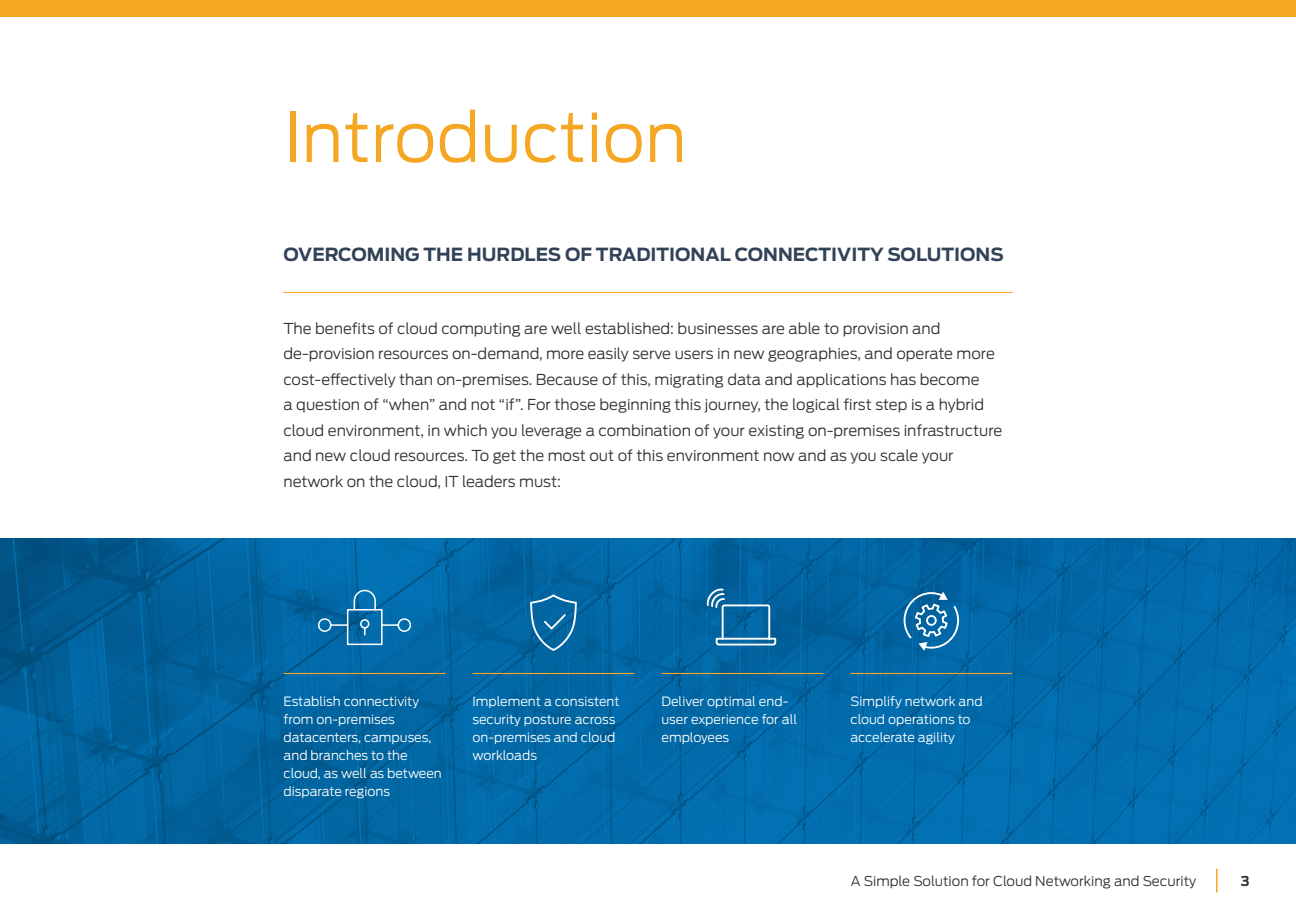
<style>
.page{position:relative;width:1296px;height:918px;background:#fff}
.page>*{position:absolute;margin:0;border:0;box-sizing:border-box;transform-origin:0 0}
.t1{font:300 67.5px "Antenna";color:#f5a623}
.t2{font:700 18px "Antenna";color:#324257}
.t3{font:300 15px/25.5px "Antenna";color:#323132}
.t4{font:300 13.5px "Antenna";color:#323132}
.t5{font:700 13.5px "Antenna";color:#323132}
.Bullets{font:300 12.75px/18px "Antenna";color:#fff}
</style>
<div class="page">
<hr style="left:1216px;top:869px;width:2px;height:24px;background:#f5a623">
<svg style="left:0;top:539px;width:1296px;height:305px;background:#0167a4"></svg>
<div style="left:0;top:0;width:1296px;height:16px;background:#f5a623"></div>
<hr style="left:284px;top:292px;width:728px;height:1px;background:#f5a623">
<svg style="left:529px;top:592px;width:49px;height:60px;background:#1f77ab"></svg>
<svg style="left:706px;top:588px;width:71px;height:58px;background:#2378ad"></svg>
<svg style="left:903px;top:591px;width:57px;height:60px;background:#3080b2"></svg>
<hr style="left:284px;top:673px;width:161px;height:1px;background:#f5a623">
<hr style="left:661px;top:673px;width:162px;height:1px;background:#f5a623">
<hr style="left:472px;top:673px;width:162px;height:1px;background:#f5a623">
<hr style="left:850px;top:673px;width:162px;height:1px;background:#f5a623">
<svg style="left:316px;top:589px;width:97px;height:57px;background:#1876ae"></svg>
<p class="t1" style="left:284px;top:93px;width:405px">Introduction</p>
<p class="t2" style="left:284px;top:242px;width:722px">OVERCOMING THE HURDLES OF TRADITIONAL CONNECTIVITY SOLUTIONS</p>
<p class="t3" style="left:284px;top:315px;width:720px">The benefits of cloud computing are well established: businesses are able to provision and de-provision resources on-demand, more easily serve users in new geographies, and operate more cost-effectively than on-premises. Because of this, migrating data and applications has become<br>a question of “when” and not “if”. For those beginning this journey, the logical first step is a hybrid cloud environment, in which you leverage a combination of your existing on-premises infrastructure and new cloud resources. To get the most out of this environment now and as you scale your network on the cloud, IT leaders must:</p>
<p class="Bullets" style="left:284px;top:692px;width:160px">Establish connectivity from on-premises datacenters, campuses, and branches to the cloud, as well as between disparate regions</p>
<p class="Bullets" style="left:472px;top:692px;width:149px">Implement a consistent security posture across on-premises and cloud workloads</p>
<p class="Bullets" style="left:662px;top:692px;width:137px">Deliver optimal end&shy;user experience for all employees</p>
<p class="Bullets" style="left:850px;top:692px;width:134px">Simplify network and cloud operations to accelerate agility</p>
<p class="t4" style="left:851px;top:872px;width:347px">A Simple Solution for Cloud Networking and Security</p>
<p class="t5" style="left:1241px;top:871px;width:10px">3</p>
</div>
